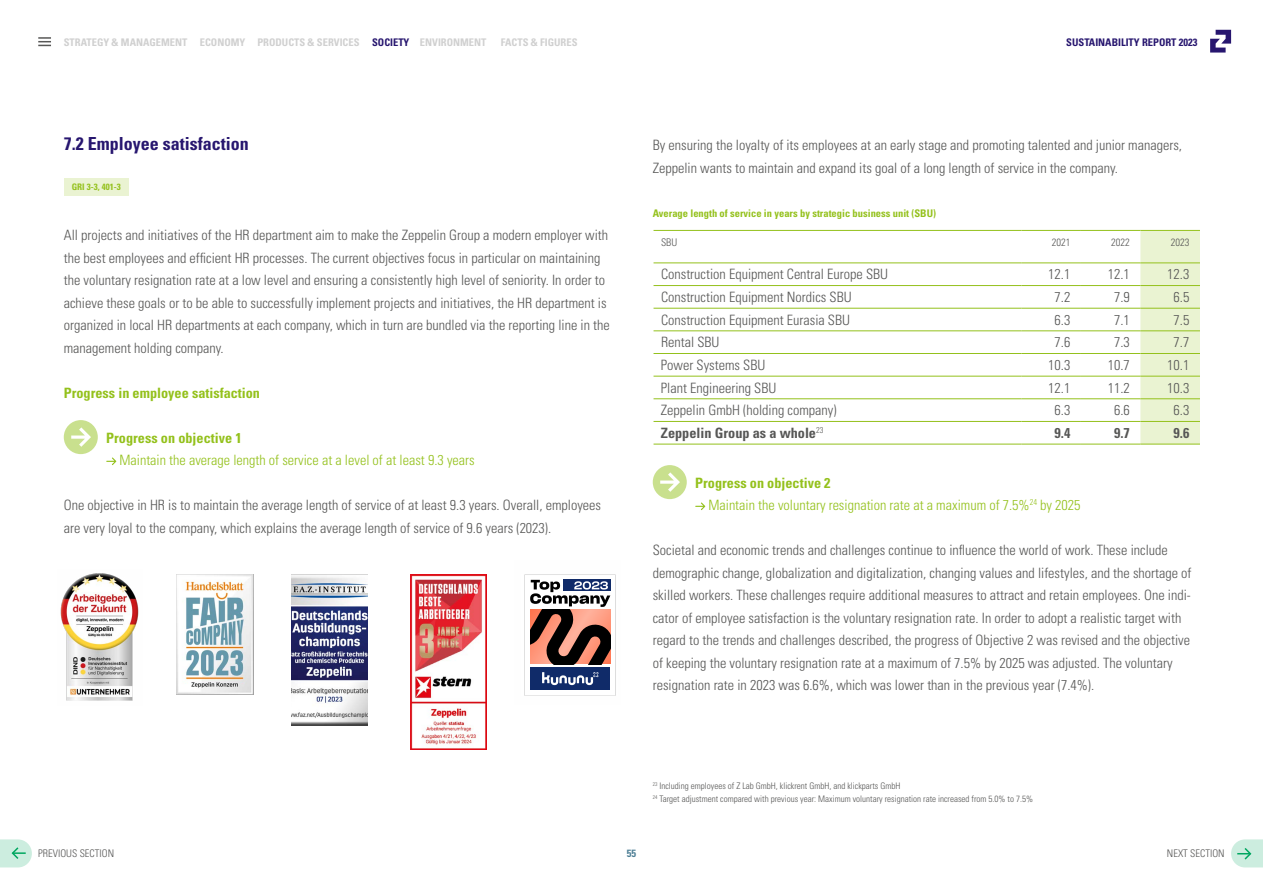
<style>
.page{position:relative;width:1263px;height:893px;background:#fff}
.page>*{position:absolute;margin:0;border:0;box-sizing:border-box;transform-origin:0 0}
.t1{font:700 condensed 18px "Univers LT Std";color:#27166f}
.t2{font:300 condensed 14.25px/22.5px "Univers LT Std";color:#575756}
.t3{font:300 condensed 14.25px/22.5px "Univers LT Std";color:#94c11c}
.t4{font:700 condensed 14.25px "Univers LT Std";color:#94c11c}
.t5{font:700 condensed 14.25px "Univers LT Std";color:#575756}
.t6{font:700 condensed 10.5px "Univers LT Std";color:#d0d0d0}
.t7{font:700 condensed 10.5px "Univers LT Std";color:#94c11c}
.t8{font:300 condensed 10.5px "Univers LT Std";color:#575756}
.t9{font:700 condensed 10.5px "Univers LT Std";color:#27166f}
.t10{font:700 condensed 10.5px "Univers LT Std";color:#4f8096}
.t11{font:300 condensed 9px/13.5px "Univers LT Std";color:#575756}
.t12{font:700 condensed 9px "Univers LT Std";color:#94c11c}
.s1{color:#27166f}
.s2{font-weight:700}
</style>
<div class="page">
<svg style="left:1210px;top:30px;width:21px;height:23px"></svg>
<svg style="left:38px;top:37px;width:13px;height:9px"></svg>
<div style="left:64px;top:178px;width:65px;height:17px;background:#eaf3d2"></div>
<svg style="left:106px;top:457px;width:10px;height:8px"></svg>
<svg style="left:695px;top:502px;width:10px;height:8px"></svg>
<img style="left:60px;top:573px;width:79px;height:128px">
<img style="left:176px;top:574px;width:77px;height:121px">
<img style="left:291px;top:574px;width:77px;height:152px">
<img style="left:410px;top:574px;width:77px;height:175px">
<img style="left:524px;top:574px;width:92px;height:122px">
<div style="left:530px;top:667px;width:80px;height:23px;background:#102b69"></div>
<svg style="left:542px;top:672px;width:56px;height:13px"></svg>
<svg style="left:530px;top:580px;width:80px;height:84px"></svg>
<svg style="left:64px;top:420px;width:34px;height:34px"></svg>
<svg style="left:653px;top:465px;width:34px;height:34px"></svg>
<svg style="left:1140px;top:231px;width:60px;height:213px;background:#e9f2d0"></svg>
<hr style="left:653px;top:230px;width:368px;height:1px;background:#94c11c">
<hr style="left:1021px;top:230px;width:60px;height:1px;background:#94c11c">
<hr style="left:1081px;top:230px;width:59px;height:1px;background:#94c11c">
<hr style="left:1140px;top:230px;width:60px;height:1px;background:#94c11c">
<hr style="left:653px;top:263px;width:368px;height:1px;background:#94c11c">
<hr style="left:1021px;top:263px;width:60px;height:1px;background:#94c11c">
<hr style="left:1081px;top:263px;width:59px;height:1px;background:#94c11c">
<hr style="left:1140px;top:263px;width:60px;height:1px;background:#94c11c">
<hr style="left:653px;top:285px;width:368px;height:1px;background:#94c11c">
<hr style="left:1021px;top:285px;width:60px;height:1px;background:#94c11c">
<hr style="left:1081px;top:285px;width:59px;height:1px;background:#94c11c">
<hr style="left:1140px;top:285px;width:60px;height:1px;background:#94c11c">
<hr style="left:653px;top:308px;width:368px;height:1px;background:#94c11c">
<hr style="left:1021px;top:308px;width:60px;height:1px;background:#94c11c">
<hr style="left:1081px;top:308px;width:59px;height:1px;background:#94c11c">
<hr style="left:1140px;top:308px;width:60px;height:1px;background:#94c11c">
<hr style="left:653px;top:331px;width:368px;height:1px;background:#94c11c">
<hr style="left:1021px;top:331px;width:60px;height:1px;background:#94c11c">
<hr style="left:1081px;top:331px;width:59px;height:1px;background:#94c11c">
<hr style="left:1140px;top:331px;width:60px;height:1px;background:#94c11c">
<hr style="left:653px;top:353px;width:368px;height:1px;background:#94c11c">
<hr style="left:1021px;top:353px;width:60px;height:1px;background:#94c11c">
<hr style="left:1081px;top:353px;width:59px;height:1px;background:#94c11c">
<hr style="left:1140px;top:353px;width:60px;height:1px;background:#94c11c">
<hr style="left:653px;top:376px;width:368px;height:1px;background:#94c11c">
<hr style="left:1021px;top:376px;width:60px;height:1px;background:#94c11c">
<hr style="left:1081px;top:376px;width:59px;height:1px;background:#94c11c">
<hr style="left:1140px;top:376px;width:60px;height:1px;background:#94c11c">
<hr style="left:653px;top:399px;width:368px;height:1px;background:#94c11c">
<hr style="left:1021px;top:399px;width:60px;height:1px;background:#94c11c">
<hr style="left:1081px;top:399px;width:59px;height:1px;background:#94c11c">
<hr style="left:1140px;top:399px;width:60px;height:1px;background:#94c11c">
<hr style="left:653px;top:421px;width:368px;height:1px;background:#94c11c">
<hr style="left:1021px;top:421px;width:60px;height:1px;background:#94c11c">
<hr style="left:1081px;top:421px;width:59px;height:1px;background:#94c11c">
<hr style="left:1140px;top:421px;width:60px;height:1px;background:#94c11c">
<hr style="left:653px;top:444px;width:368px;height:1px;background:#94c11c">
<hr style="left:1021px;top:444px;width:60px;height:1px;background:#94c11c">
<hr style="left:1081px;top:444px;width:59px;height:1px;background:#94c11c">
<hr style="left:1140px;top:444px;width:60px;height:1px;background:#94c11c">
<svg style="left:0;top:839px;width:32px;height:28px"></svg>
<svg style="left:1231px;top:839px;width:32px;height:28px"></svg>
<p class="t6" style="left:64px;top:36px;width:424px">STRATEGY &amp; MANAGEMENT ECONOMY PRODUCTS &amp; SERVICES <span class="s1">SOCIETY</span> ENVIRONMENT</p>
<p class="t6" style="left:501px;top:36px;width:78px">FACTS &amp; FIGURES</p>
<p class="t1" style="left:64px;top:133px;width:186px">7.2 Employee satisfaction</p>
<p class="t12" style="left:72px;top:181px;width:50px">GRI 3-3, 401-3</p>
<p class="t2" style="left:64px;top:224px;width:547px">All projects and initiatives of the HR department aim to make the Zeppelin Group a modern employer with the best employees and efficient HR processes. The current objectives focus in particular on maintaining the voluntary resignation rate at a low level and ensuring a consistently high level of seniority. In order to achieve these goals or to be able to successfully implement projects and initiatives, the HR department is organized in local HR departments at each company, which in turn are bundled via the reporting line in the management holding company.</p>
<p class="t4" style="left:64px;top:384px;width:198px">Progress in employee satisfaction</p>
<p class="t4" style="left:106px;top:429px;width:137px">Progress on objective 1</p>
<p class="t3" style="left:119px;top:449px;width:357px">Maintain the average length of service at a level of at least 9.3 years</p>
<p class="t2" style="left:64px;top:494px;width:539px">One objective in HR is to maintain the average length of service of at least 9.3 years. Overall, employees are very loyal to the company, which explains the average length of service of 9.6 years (2023).</p>
<p class="t9" style="left:1066px;top:36px;width:133px">SUSTAINABILITY REPORT 2023</p>
<p class="t2" style="left:653px;top:134px;width:531px">By ensuring the loyalty of its employees at an early stage and promoting talented and junior managers,<br>Zeppelin wants to maintain and expand its goal of a long length of service in the company.</p>
<p class="t7" style="left:653px;top:207px;width:285px">Average length of service in years by strategic business unit (SBU)</p>
<p class="t8" style="left:661px;top:236px;width:18px">SBU</p>
<p class="t8" style="left:1052px;top:236px;width:20px">2021</p>
<p class="t8" style="left:1111px;top:236px;width:20px">2022</p>
<p class="t8" style="left:1171px;top:236px;width:20px">2023</p>
<p class="t2" style="left:661px;top:263px;width:229px">Construction Equipment Central Europe SBU</p>
<p class="t2" style="left:1048px;top:263px;width:24px">12.1</p>
<p class="t2" style="left:1108px;top:263px;width:24px">12.1</p>
<p class="t2" style="left:1167px;top:263px;width:24px">12.3</p>
<p class="t2" style="left:661px;top:286px;width:192px">Construction Equipment Nordics SBU</p>
<p class="t2" style="left:1054px;top:286px;width:17px">7.2</p>
<p class="t2" style="left:1114px;top:286px;width:17px">7.9</p>
<p class="t2" style="left:1173px;top:286px;width:17px">6.5</p>
<p class="t2" style="left:661px;top:308px;width:191px">Construction Equipment Eurasia SBU</p>
<p class="t2" style="left:1054px;top:308px;width:17px">6.3</p>
<p class="t2" style="left:1114px;top:308px;width:17px">7.1</p>
<p class="t2" style="left:1173px;top:308px;width:17px">7.5</p>
<p class="t2" style="left:661px;top:331px;width:60px">Rental SBU</p>
<p class="t2" style="left:1054px;top:331px;width:17px">7.6</p>
<p class="t2" style="left:1114px;top:331px;width:17px">7.3</p>
<p class="t2" style="left:1173px;top:331px;width:17px">7.7</p>
<p class="t2" style="left:661px;top:354px;width:106px">Power Systems SBU</p>
<p class="t2" style="left:1048px;top:354px;width:24px">10.3</p>
<p class="t2" style="left:1108px;top:354px;width:24px">10.7</p>
<p class="t2" style="left:1167px;top:354px;width:24px">10.1</p>
<p class="t2" style="left:661px;top:376px;width:117px">Plant Engineering SBU</p>
<p class="t2" style="left:1048px;top:376px;width:24px">12.1</p>
<p class="t2" style="left:1108px;top:376px;width:24px">11.2</p>
<p class="t2" style="left:1167px;top:376px;width:24px">10.3</p>
<p class="t2" style="left:661px;top:399px;width:177px">Zeppelin GmbH (holding company)</p>
<p class="t2" style="left:1054px;top:399px;width:17px">6.3</p>
<p class="t2" style="left:1114px;top:399px;width:17px">6.6</p>
<p class="t2" style="left:1173px;top:399px;width:17px">6.3</p>
<p class="t5" style="left:661px;top:424px;width:164px">Zeppelin Group as a whole<sup>23</sup></p>
<p class="t5" style="left:1054px;top:424px;width:17px">9.4</p>
<p class="t5" style="left:1114px;top:424px;width:17px">9.7</p>
<p class="t5" style="left:1174px;top:424px;width:17px">9.6</p>
<p class="t3" style="left:708px;top:471px;width:374px;text-indent:-13px"><span class="s2">Progress on objective 2<br></span>Maintain the voluntary resignation rate at a maximum of 7.5%<sup>24</sup> by 2025</p>
<p class="t2" style="left:653px;top:539px;width:540px">Societal and economic trends and challenges continue to influence the world of work. These include demographic change, globalization and digitalization, changing values and lifestyles, and the shortage of skilled workers. These challenges require additional measures to attract and retain employees. One indi&shy;cator of employee satisfaction is the voluntary resignation rate. In order to adopt a realistic target with regard to the trends and challenges described, the progress of Objective 2 was revised and the objective of keeping the voluntary resignation rate at a maximum of 7.5% by 2025 was adjusted. The voluntary resignation rate in 2023 was 6.6%, which was lower than in the previous year (7.4%).</p>
<p class="t11" style="left:653px;top:779px;width:382px"><sup>23</sup> Including employees of Z Lab GmbH, klickrent GmbH, and klickparts GmbH<br><sup>24</sup> Target adjustment compared with previous year: Maximum voluntary resignation rate increased from 5.0% to 7.5%</p>
<p class="t8" style="left:38px;top:847px;width:77px">PREVIOUS SECTION</p>
<p class="t8" style="left:1167px;top:847px;width:59px">NEXT SECTION</p>
<p class="t10" style="left:627px;top:847px;width:11px">55</p>
</div>
